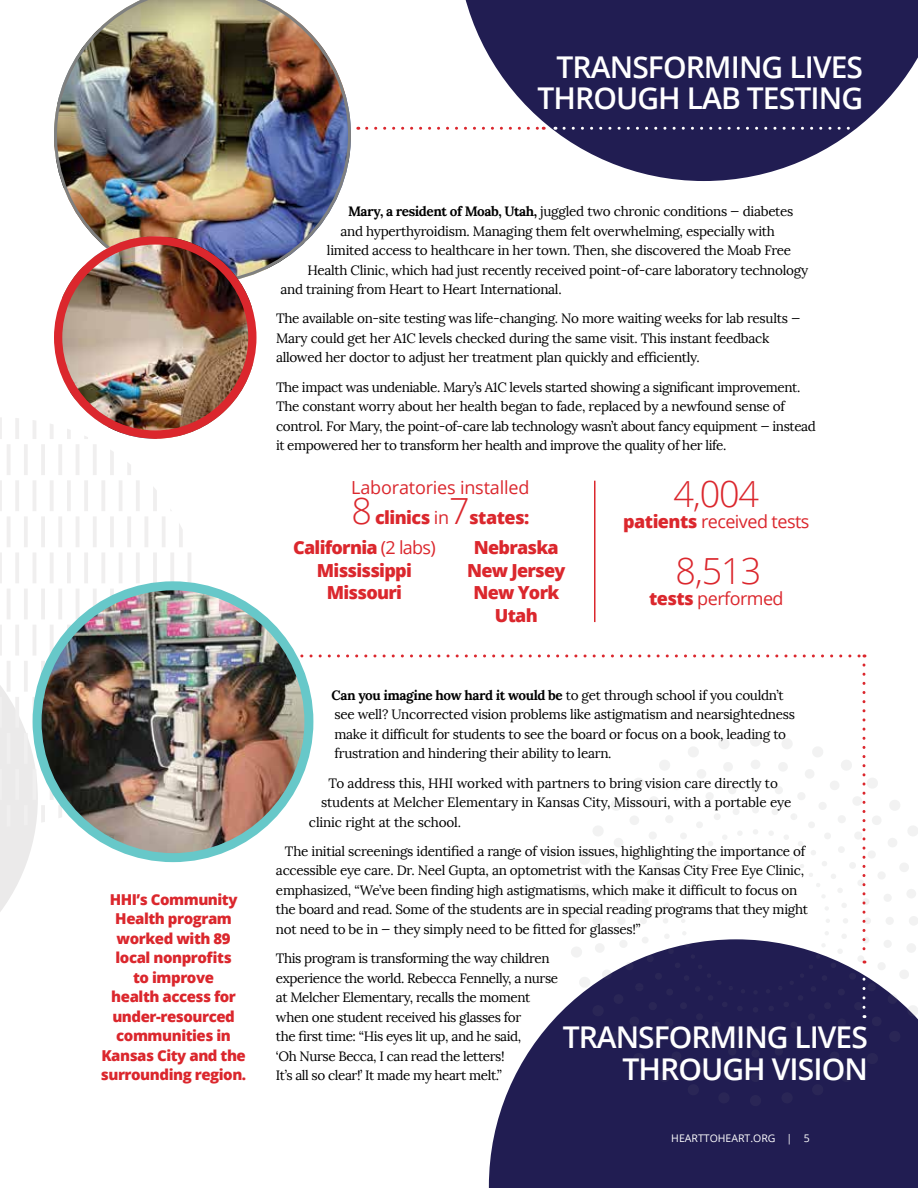
<style>
.page{position:relative;width:918px;height:1188px;background:#fff}
.page>*{position:absolute;margin:0;border:0;box-sizing:border-box;transform-origin:0 0}
.t1{font:300 36px "Open Sans";letter-spacing:-.03em;color:#db272d}
.t2{font:600 30px/31.5px "Open Sans";letter-spacing:-.03em;color:#fff;text-align:right}
.t3{font:18px/30px "Open Sans";letter-spacing:-.02em;color:#db272d}
.t4{font:800 18px/22.5px "Open Sans";letter-spacing:-.04em;color:#db272d;text-align:center}
.t5{font:800 15px/19.5px "Open Sans";letter-spacing:-.03em;color:#db272d;text-align:center}
.t6{font:13.5px/19.5px "Lora";letter-spacing:-.02em;color:#000}
.t7{font:10.5px "Open Sans";color:#fff}
.s1{font-weight:700}
.s2{font-weight:300;font-size:36px}
.s3{font-weight:800}
.s4{font-weight:400}
</style>
<div class="page">
<svg style="left:0;top:608px;width:38px;height:304px"></svg>
<img style="left:54px;top:0;width:297px;height:275px">
<svg style="left:465px;top:0;width:453px;height:181px;fill:#211d52"></svg>
<svg style="left:489px;top:939px;width:429px;height:249px;fill:#211d52"></svg>
<div style="left:750px;top:735px;width:11px;height:12px;background:#f2f2f2;border-radius:50%"></div>
<div style="left:568px;top:915px;width:11px;height:11px;background:#f2f2f2;border-radius:50%"></div>
<div style="left:751px;top:760px;width:9px;height:9px;background:#f2f2f2;border-radius:50%"></div>
<div style="left:592px;top:916px;width:10px;height:10px;background:#f2f2f2;border-radius:50%"></div>
<div style="left:751px;top:784px;width:9px;height:8px;background:#f2f2f2;border-radius:50%"></div>
<div style="left:617px;top:917px;width:9px;height:8px;background:#f2f2f2;border-radius:50%"></div>
<div style="left:752px;top:807px;width:7px;height:6px;background:#f2f2f2;border-radius:50%"></div>
<div style="left:640px;top:917px;width:7px;height:7px;background:#f2f2f2;border-radius:50%"></div>
<svg style="left:753px;top:829px;width:5px;height:5px"></svg>
<svg style="left:663px;top:918px;width:5px;height:5px"></svg>
<svg style="left:571px;top:739px;width:174px;height:171px"></svg>
<svg style="left:681px;top:919px;width:4px;height:4px"></svg>
<div style="left:750px;top:1095px;width:11px;height:11px;background:#2a2656;border-radius:50%"></div>
<div style="left:751px;top:1072px;width:9px;height:10px;background:#2a2656;border-radius:50%"></div>
<div style="left:751px;top:1049px;width:9px;height:9px;background:#2a2656;border-radius:50%"></div>
<div style="left:752px;top:1028px;width:7px;height:7px;background:#2a2656;border-radius:50%"></div>
<svg style="left:753px;top:1007px;width:5px;height:6px"></svg>
<svg style="left:570px;top:931px;width:175px;height:173px"></svg>
<svg style="left:753px;top:990px;width:5px;height:5px"></svg>
<svg style="left:367px;top:127px;width:177px;height:3px"></svg>
<svg style="left:309px;top:654px;width:556px;height:3px"></svg>
<svg style="left:564px;top:127px;width:299px;height:3px"></svg>
<hr style="left:594px;top:481px;width:2px;height:141px;background:#db272d">
<img style="left:62px;top:236px;width:191px;height:203px">
<div style="left:54px;top:236px;width:203px;height:203px;border:8px solid #db272d;border-radius:50%"></div>
<img style="left:38px;top:588px;width:271px;height:270px">
<div style="left:33px;top:581px;width:280px;height:281px;border:9px solid #67c8c9;border-radius:50%"></div>
<svg style="left:766px;top:665px;width:152px;height:439px"></svg>
<h2 class="t2" style="left:537px;top:50px;width:327px">TRANSFORMING LIVES<br>THROUGH LAB TESTING</h2>
<p class="t5" style="left:101px;top:889px;width:147px">HHI’s Community<br>Health program worked with 89 local nonprofits<br>to improve<br>health access for under-resourced communities in<br>Kansas City and the surrounding region.</p>
<p class="t6" style="left:348px;top:202px;width:447px"><span class="s1">Mary, a resident of Moab, Utah,</span> juggled two chronic conditions — diabetes</p>
<p class="t6" style="left:340px;top:221px;width:436px">and hyperthyroidism. Managing them felt overwhelming, especially with</p>
<p class="t6" style="left:327px;top:241px;width:466px">limited access to healthcare in her town. Then, she discovered the Moab Free</p>
<p class="t6" style="left:308px;top:260px;width:502px">Health Clinic, which had just recently received point-of-care laboratory technology</p>
<p class="t6" style="left:280px;top:280px;width:283px">and training from Heart to Heart International.</p>
<p class="t6" style="left:276px;top:309px;width:526px">The available on-site testing was life-changing. No more waiting weeks for lab results —<br>Mary could get her A1C levels checked during the same visit. This instant feedback allowed her doctor to adjust her treatment plan quickly and efficiently.</p>
<p class="t6" style="left:276px;top:377px;width:541px">The impact was undeniable. Mary’s A1C levels started showing a significant improvement.<br>The constant worry about her health began to fade, replaced by a newfound sense of control. For Mary, the point-of-care lab technology wasn’t about fancy equipment — instead it empowered her to transform her health and improve the quality of her life.</p>
<h3 class="t3" style="left:351px;top:472px;width:180px">Laboratories installed<br><span class="s2">8</span> <span class="s3">clinics</span> in <span class="s2">7</span> <span class="s3">states:</span></h3>
<h1 class="t1" style="left:674px;top:470px;width:87px">4,004</h1>
<h3 class="t3" style="left:623px;top:506px;width:188px"><span class="s3">patients</span> received tests</h3>
<h1 class="t1" style="left:676px;top:546px;width:87px">8,513</h1>
<h3 class="t3" style="left:649px;top:583px;width:136px"><span class="s3">tests</span> performed</h3>
<h3 class="t4" style="left:293px;top:536px;width:144px">California <span class="s4">(2 labs)<br></span>Mississippi<br>Missouri</h3>
<h3 class="t4" style="left:467px;top:536px;width:100px">Nebraska<br>New Jersey<br>New York<br>Utah</h3>
<p class="t6" style="left:332px;top:685px;width:465px"><span class="s1">Can you imagine how hard it would be</span> to get through school if you couldn’t see well? Uncorrected vision problems like astigmatism and nearsightedness make it difficult for students to see the board or focus on a book, leading to frustration and hindering their ability to learn.</p>
<p class="t6" style="left:329px;top:773px;width:451px">To address this, HHI worked with partners to bring vision care directly to</p>
<p class="t6" style="left:321px;top:793px;width:472px">students at Melcher Elementary in Kansas City, Missouri, with a portable eye</p>
<p class="t6" style="left:309px;top:812px;width:154px">clinic right at the school.</p>
<p class="t6" style="left:276px;top:841px;width:534px;text-indent:9px">The initial screenings identified a range of vision issues, highlighting the importance of accessible eye care. Dr. Neel Gupta, an optometrist with the Kansas City Free Eye Clinic, emphasized, “We’ve been finding high astigmatisms, which make it difficult to focus on the board and read. Some of the students are in special reading programs that they might not need to be in — they simply need to be fitted for glasses!”</p>
<p class="t6" style="left:276px;top:949px;width:284px">This program is transforming the way children experience the world. Rebecca Fennelly, a nurse at Melcher Elementary, recalls the moment when one student received his glasses for<br>the first time: “His eyes lit up, and he said,<br>‘Oh Nurse Becca, I can read the letters!<br>It’s all so clear!’ It made my heart melt.”</p>
<h2 class="t2" style="left:563px;top:1021px;width:307px">TRANSFORMING LIVES<br>THROUGH VISION</h2>
<p class="t7" style="left:671px;top:1131px;width:140px">HEARTTOHEART.ORG | 5</p>
</div>
